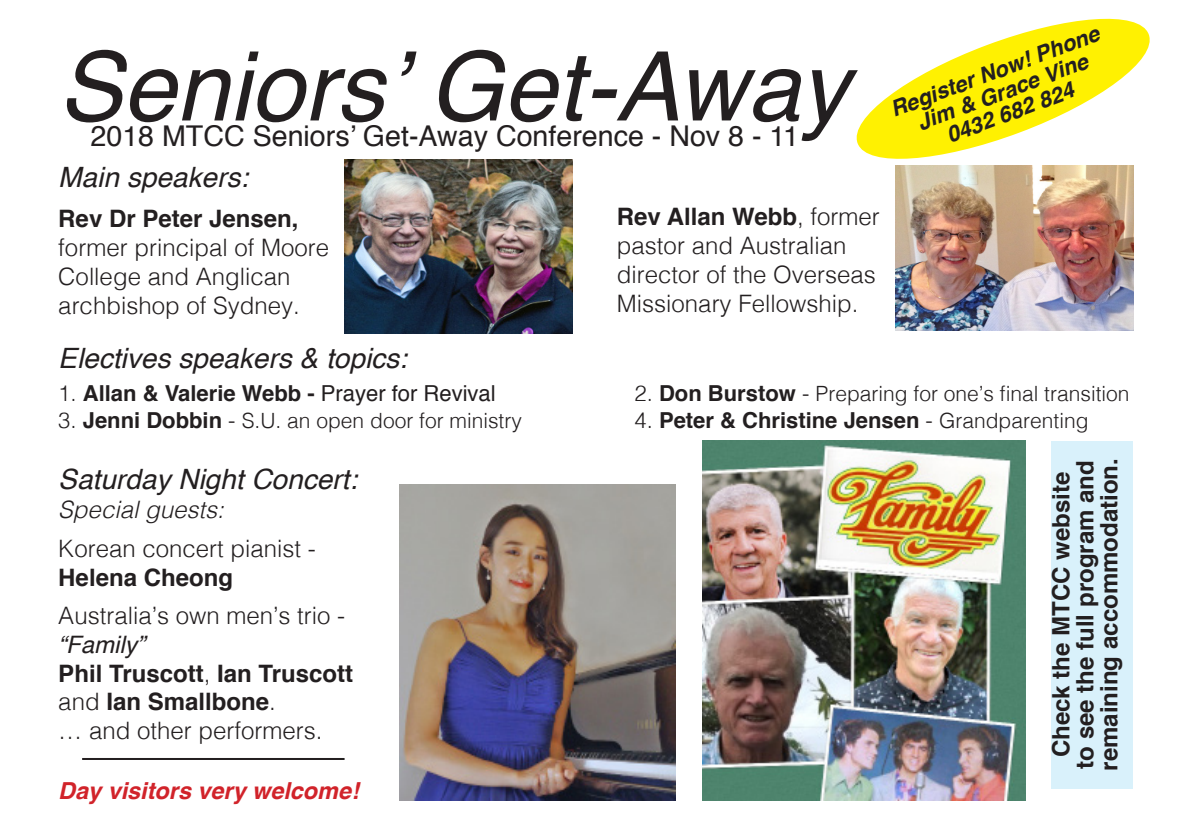
<style>
.page{position:relative;width:1191px;height:840px;background:#fff}
.page>*{position:absolute;margin:0;border:0;box-sizing:border-box;transform-origin:0 0}
.t1{font:italic 96px "Helvetica";color:#231f20}
.t2{font:28.6px "Helvetica";color:#231f20}
.t3{font:italic 28px "Helvetica";color:#231f20}
.t4{font:300 24px/28.8px "Helvetica";color:#231f20}
.t5{font:700 24px/24px "Helvetica";color:#231f20}
.t6{font:italic 300 24px "Helvetica";color:#231f20}
.t7{font:italic 24px "Helvetica";color:#231f20}
.t8{font:italic 700 23.4px "Helvetica";color:#d1232a}
.t9{font:700 22px "Helvetica";color:#231f20}
.t10{font:italic 700 22px/22.2px "Helvetica";color:#231f20;text-align:center}
.t11{font:300 21px "Helvetica";color:#231f20}
.s1{font-weight:700}
.s2{font-weight:300}
.s3{font-weight:400}
.s4{font-size:22px}
.s5{font-weight:700;font-size:22px}
.s6{font-weight:300;font-size:21px}
</style>
<div class="page">
<img style="left:344px;top:159px;width:228px;height:174px">
<img style="left:895px;top:169px;width:238px;height:161px">
<img style="left:702px;top:440px;width:323px;height:359px">
<img style="left:400px;top:484px;width:275px;height:315px">
<div style="left:1051px;top:440px;width:82px;height:347px;background:#d9f1fb"></div>
<svg style="left:856px;top:18px;width:294px;height:151px"></svg>
<hr style="left:82px;top:757px;width:262px;height:2px;background:#231f20">
<p class="t10" style="left:887px;top:100px;width:223px;rotate:-21deg">Register Now! Phone<br>Jim &amp; Grace Vine</p>
<p class="t1" style="left:58px;top:11px;width:791px">Seniors’ Get-Away</p>
<p class="t10" style="left:943px;top:126px;width:136px;rotate:-21deg">0432 682 824</p>
<p class="t2" style="left:91px;top:114px;width:710px">2018 MTCC Seniors’ Get-Away Conference - Nov 8 - 11</p>
<p class="t3" style="left:58px;top:155px;width:191px">Main speakers:</p>
<p class="t4" style="left:58px;top:203px;width:272px"><span class="s1">Rev Dr Peter Jensen, </span>former principal of Moore<br>College and Anglican archbishop of Sydney.</p>
<p class="t4" style="left:617px;top:200px;width:264px"><span class="s1">Rev Allan Webb</span>, former pastor and Australian director of the Overseas<br>Missionary Fellowship.</p>
<p class="t3" style="left:58px;top:335px;width:350px">Electives speakers &amp; topics:</p>
<p class="t9" style="left:58px;top:375px;width:439px"><span class="s2">1.</span> Allan &amp; Valerie Webb - <span class="s3">Prayer for Revival</span></p>
<p class="t11" style="left:634px;top:376px;width:496px"><span class="s4">2.</span> <span class="s5">Don Burstow</span> <span class="s4">-</span> Preparing for one’s final transition</p>
<p class="t11" style="left:58px;top:402px;width:465px"><span class="s4">3.</span> <span class="s5">Jenni Dobbin</span> <span class="s4">-</span> S.U. an open door for ministry</p>
<p class="t9" style="left:634px;top:402px;width:455px"><span class="s2">4.</span> Peter &amp; Christine Jensen <span class="s2">-</span> <span class="s6">Grandparenting</span></p>
<p class="t3" style="left:58px;top:457px;width:300px">Saturday Night Concert:</p>
<p class="t6" style="left:58px;top:489px;width:167px">Special guests:</p>
<p class="t4" style="left:58px;top:531px;width:259px">Korean concert pianist -</p>
<p class="t5" style="left:58px;top:565px;width:176px">Helena Cheong</p>
<p class="t4" style="left:58px;top:599px;width:288px">Australia’s own men’s trio -</p>
<p class="t7" style="left:58px;top:625px;width:88px">“Family”</p>
<p class="t5" style="left:58px;top:658px;width:296px;line-height:28.8px">Phil Truscott<span class="s2">,</span> Ian Truscott <span class="s2">and</span> Ian Smallbone<span class="s2">.</span></p>
<p class="t4" style="left:58px;top:714px;width:266px">… and other performers.</p>
<p class="t8" style="left:58px;top:770px;width:302px">Day visitors very welcome!</p>
<p class="t5" style="left:1049px;top:770px;width:314px;text-align:center;rotate:-90deg">Check the MTCC website to see the full program and remaining accommodation.</p>
</div>
